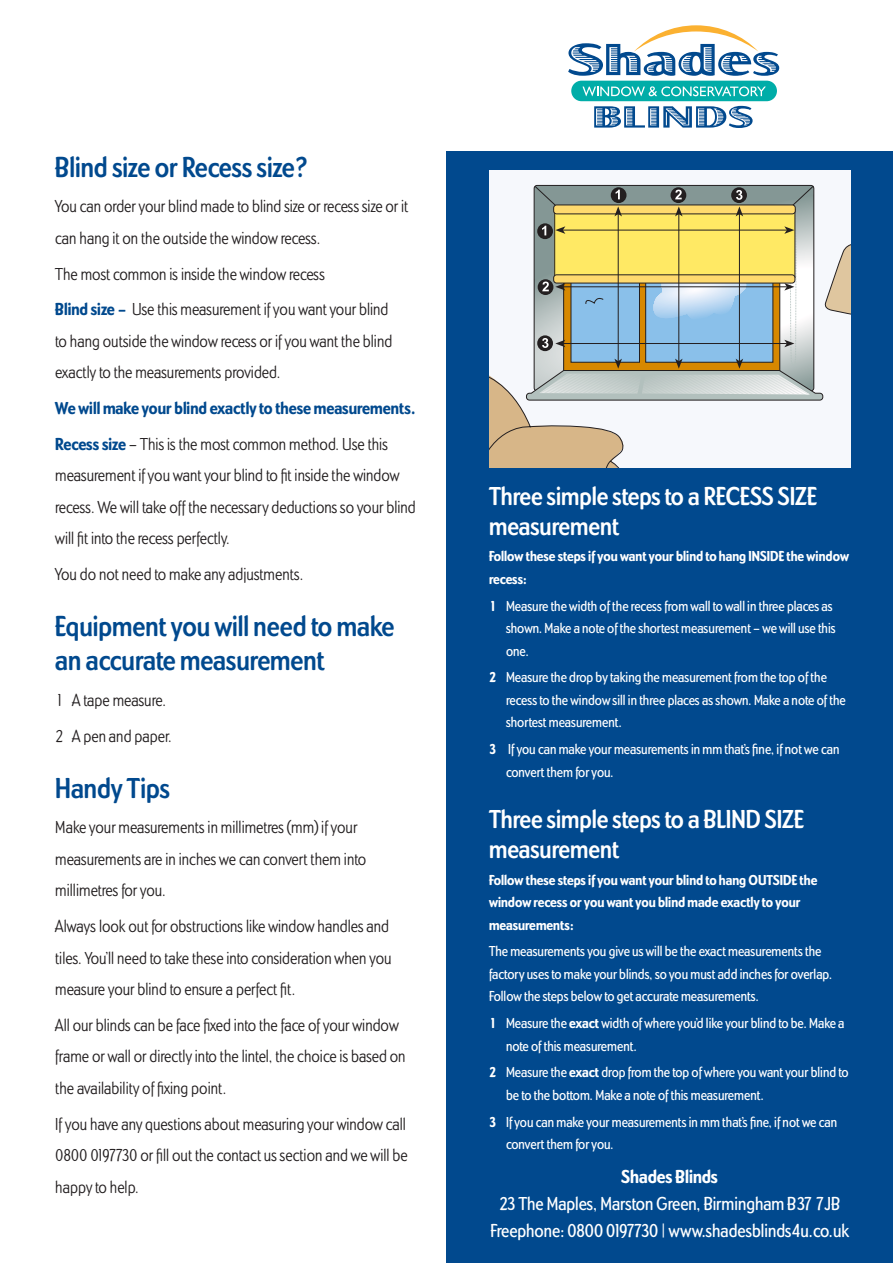
<style>
.page{position:relative;width:893px;height:1263px;background:#fff}
.page>*{position:absolute;margin:0;border:0;box-sizing:border-box;transform-origin:0 0}
.t1{font:30px/34.5px "Dundee Bold Cond";color:#01498e}
.t2{font:27px/30px "Dundee Bold Cond";color:#fff}
.t3{font:19.5px/27px "Dundee Med Cond";color:#fff;text-align:center}
.t4{font:19.5px "Dundee Ex Bold Cond";color:#fff}
.t5{font:18px/31.5px "Dundee Light Cond";color:#231f20}
.t6{font:18px "Dundee Ex Bold Cond";color:#01498e}
.t7{font:15px/22.5px "Dundee Med Cond";color:#fff}
.t8{font:15px/22.5px "Dundee Ex Bold Cond";color:#fff}
.s1{font-family:"Dundee Ex Bold Cond";color:#01498e}
.s2{font-family:"Dundee Ex Bold Cond"}
</style>
<div class="page">
<div style="left:446px;top:0;width:447px;height:1263px;background:#01498e"></div>
<div style="left:446px;top:0;width:447px;height:151px;background:#fff"></div>
<div style="left:571px;top:81px;width:206px;height:20px;background:#00ada8;border-radius:10px"></div>
<svg style="left:594px;top:106px;width:159px;height:22px"></svg>
<svg style="left:568px;top:25px;width:211px;height:51px"></svg>
<svg style="left:582px;top:86px;width:184px;height:10px"></svg>
<div style="left:489px;top:170px;width:361px;height:298px;background:#f6f8fc"></div>
<svg style="left:534px;top:185px;width:280px;height:21px;background:#7b8b8a"></svg>
<div style="left:553px;top:205px;width:243px;height:9px;border:1px solid #231f20;border-radius:3px"></div>
<div style="left:611px;top:187px;width:15px;height:16px;background:#231f20;border-radius:50%"></div>
<svg style="left:616px;top:190px;width:4px;height:9px"></svg>
<svg style="left:670px;top:187px;width:16px;height:16px"></svg>
<svg style="left:675px;top:190px;width:7px;height:9px"></svg>
<div style="left:731px;top:187px;width:16px;height:16px;background:#231f20;border-radius:50%"></div>
<svg style="left:736px;top:190px;width:6px;height:10px"></svg>
<svg style="left:489px;top:206px;width:361px;height:262px"></svg>
<p class="t1" style="left:55px;top:148px;width:254px">Blind size or Recess size?</p>
<p class="t5" style="left:55px;top:190px;width:355px">You can order your blind made to blind size or recess size or it can hang it on the outside the window recess.</p>
<p class="t5" style="left:55px;top:257px;width:271px">The most common is inside the window recess</p>
<p class="t5" style="left:55px;top:293px;width:339px"><span class="s1">Blind size –</span> Use this measurement if you want your blind to hang outside the window recess or if you want the blind exactly to the measurements provided.</p>
<p class="t6" style="left:55px;top:396px;width:362px">We will make your blind exactly to these measurements.</p>
<p class="t5" style="left:55px;top:427px;width:362px"><span class="s1">Recess size</span> – This is the most common method. Use this measurement if you want your blind to fit inside the window recess. We will take off the necessary deductions so your blind will fit into the recess perfectly.</p>
<p class="t5" style="left:55px;top:558px;width:250px">You do not need to make any adjustments.</p>
<p class="t1" style="left:55px;top:608px;width:341px">Equipment you will need to make an accurate measurement</p>
<p class="t5" style="left:55px;top:684px;width:113px">1 A tape measure.</p>
<p class="t5" style="left:55px;top:719px;width:118px">2 A pen and paper.</p>
<p class="t1" style="left:55px;top:769px;width:116px">Handy Tips</p>
<p class="t5" style="left:55px;top:811px;width:312px">Make your measurements in millimetres (mm) if your measurements are in inches we can convert them into millimetres for you.</p>
<p class="t5" style="left:55px;top:910px;width:338px">Always look out for obstructions like window handles and tiles. You’ll need to take these into consideration when you measure your blind to ensure a perfect fit.</p>
<p class="t5" style="left:55px;top:1008px;width:352px">All our blinds can be face fixed into the face of your window frame or wall or directly into the lintel, the choice is based on the availability of fixing point.</p>
<p class="t5" style="left:55px;top:1107px;width:354px;text-align:justify">If you have any questions about measuring your window call 0800 0197730 or fill out the contact us section and we will be happy to help.</p>
<p class="t2" style="left:489px;top:480px;width:330px">Three simple steps to a RECESS SIZE measurement</p>
<p class="t8" style="left:489px;top:544px;width:361px">Follow these steps if you want your blind to hang INSIDE the window recess:</p>
<p class="t7" style="left:506px;top:594px;width:331px;text-indent:-17px"><span class="s2">1</span> Measure the width of the recess from wall to wall in three places as shown. Make a note of the shortest measurement – we will use this one.</p>
<p class="t7" style="left:506px;top:665px;width:341px;text-indent:-17px"><span class="s2">2</span> Measure the drop by taking the measurement from the top of the recess to the window sill in three places as shown. Make a note of the shortest measurement.</p>
<p class="t7" style="left:506px;top:737px;width:335px;text-indent:-17px"><span class="s2">3</span> If you can make your measurements in mm that’s fine, if not we can convert them for you.</p>
<p class="t2" style="left:489px;top:803px;width:317px">Three simple steps to a BLIND SIZE measurement</p>
<p class="t8" style="left:489px;top:868px;width:330px">Follow these steps if you want your blind to hang OUTSIDE the window recess or you want you blind made exactly to your measurements:</p>
<p class="t7" style="left:489px;top:939px;width:345px">The measurements you give us will be the exact measurements the factory uses to make your blinds, so you must add inches for overlap.<br>Follow the steps below to get accurate measurements.</p>
<p class="t7" style="left:506px;top:1011px;width:340px;text-indent:-17px"><span class="s2">1</span> Measure the <span class="s2">exact</span> width of where you’d like your blind to be. Make a note of this measurement.</p>
<p class="t7" style="left:506px;top:1060px;width:344px;text-indent:-17px"><span class="s2">2</span> Measure the <span class="s2">exact</span> drop from the top of where you want your blind to be to the bottom. Make a note of this measurement.</p>
<p class="t7" style="left:506px;top:1110px;width:333px;text-indent:-17px"><span class="s2">3</span> If you can make your measurements in mm that’s fine, if not we can convert them for you.</p>
<p class="t4" style="left:621px;top:1163px;width:98px">Shades Blinds</p>
<p class="t3" style="left:490px;top:1189px;width:360px">23 The Maples, Marston Green, Birmingham B37 7JB<br>Freephone: 0800 0197730 | www.shadesblinds4u.co.uk</p>
</div>
